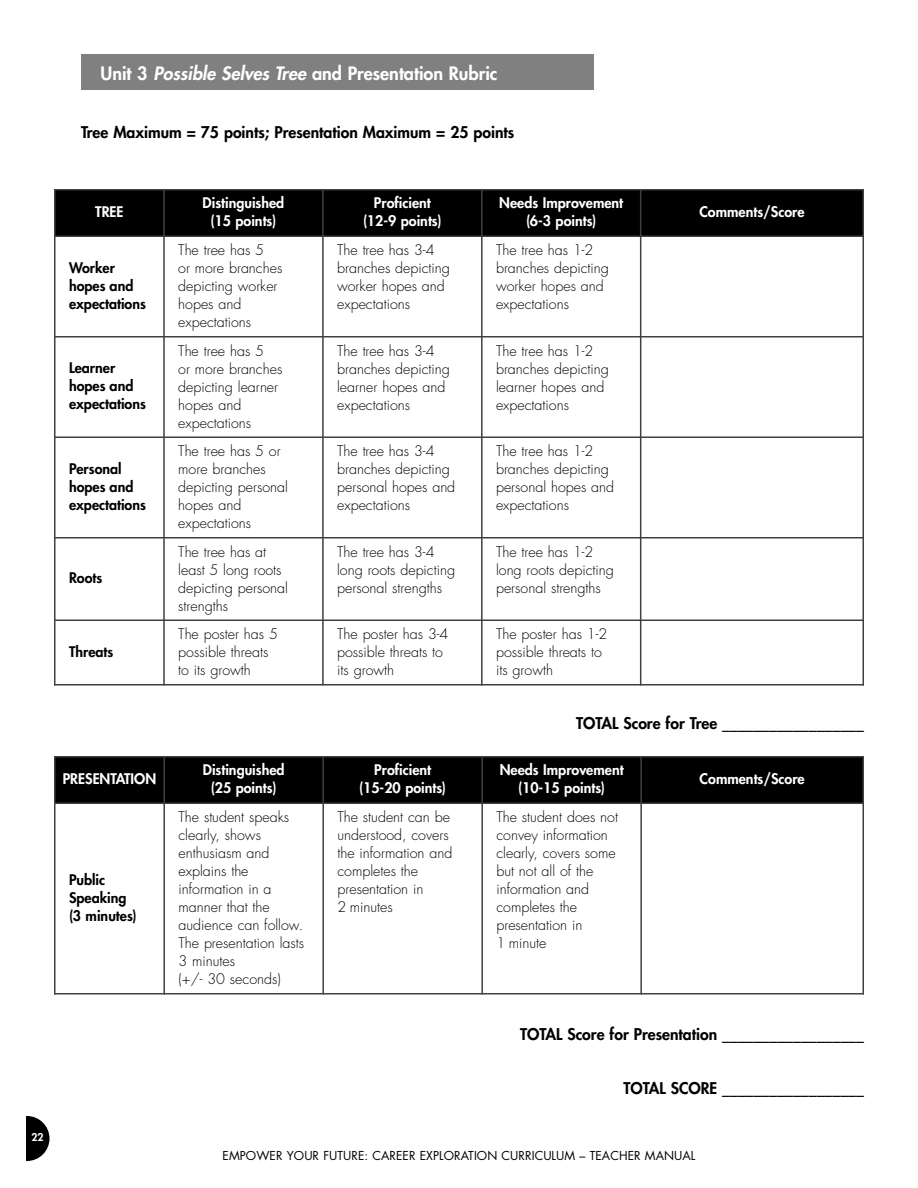
<style>
.page{position:relative;width:918px;height:1188px;background:#fff}
.page>*{position:absolute;margin:0;border:0;box-sizing:border-box;transform-origin:0 0}
.t1{font:800 18px "Futura";color:#fff}
.t2{font:800 15.75px "Futura";color:#000}
.t3{font:300 14.25px/18px "Futura";color:#000}
.t4{font:800 14.25px/18px "Futura";color:#fff;text-align:center}
.t5{font:800 14.25px/18px "Futura";color:#000}
.t6{font:12px "Futura";letter-spacing:.005em;color:#000}
.t7{font:800 10.5px "Futura";color:#fff}
.s1{font-style:italic}
</style>
<div class="page">
<div style="left:54px;top:756px;width:110px;height:47px;background:#000"></div>
<div style="left:164px;top:756px;width:159px;height:47px;background:#000"></div>
<div style="left:323px;top:756px;width:159px;height:47px;background:#000"></div>
<div style="left:482px;top:756px;width:159px;height:47px;background:#000"></div>
<div style="left:641px;top:756px;width:223px;height:47px;background:#000"></div>
<hr style="left:54px;top:756px;width:2px;height:238px;background:#404040">
<hr style="left:163px;top:756px;width:2px;height:238px;background:#404040">
<hr style="left:322px;top:756px;width:2px;height:238px;background:#404040">
<hr style="left:481px;top:756px;width:2px;height:238px;background:#404040">
<hr style="left:640px;top:756px;width:2px;height:238px;background:#404040">
<hr style="left:862px;top:756px;width:2px;height:238px;background:#404040">
<hr style="left:54px;top:756px;width:810px;height:2px;background:#404040">
<hr style="left:54px;top:802px;width:810px;height:2px;background:#404040">
<hr style="left:54px;top:993px;width:810px;height:1px;background:#404040">
<div style="left:4px;top:1116px;width:46px;height:45px;background:#000;border-radius:50%"></div>
<div style="left:0;top:1112px;width:26px;height:54px;background:#fff"></div>
<div style="left:81px;top:54px;width:513px;height:36px;background:#808080"></div>
<div style="left:54px;top:189px;width:110px;height:47px;background:#000"></div>
<div style="left:164px;top:189px;width:159px;height:47px;background:#000"></div>
<div style="left:323px;top:189px;width:159px;height:47px;background:#000"></div>
<div style="left:482px;top:189px;width:159px;height:47px;background:#000"></div>
<div style="left:641px;top:189px;width:223px;height:47px;background:#000"></div>
<hr style="left:54px;top:189px;width:2px;height:497px;background:#404040">
<hr style="left:163px;top:189px;width:2px;height:497px;background:#404040">
<hr style="left:322px;top:189px;width:2px;height:497px;background:#404040">
<hr style="left:481px;top:189px;width:2px;height:497px;background:#404040">
<hr style="left:640px;top:189px;width:1px;height:497px;background:#404040">
<hr style="left:862px;top:189px;width:2px;height:497px;background:#404040">
<hr style="left:54px;top:189px;width:810px;height:1px;background:#404040">
<hr style="left:54px;top:236px;width:810px;height:1px;background:#404040">
<hr style="left:54px;top:336px;width:810px;height:2px;background:#404040">
<hr style="left:54px;top:436px;width:810px;height:2px;background:#404040">
<hr style="left:54px;top:537px;width:810px;height:1px;background:#404040">
<hr style="left:54px;top:620px;width:810px;height:1px;background:#404040">
<hr style="left:54px;top:684px;width:810px;height:2px;background:#404040">
<p class="t1" style="left:100px;top:64px;width:398px">Unit 3 <span class="s1">Possible Selves Tree</span> and Presentation Rubric</p>
<p class="t2" style="left:81px;top:125px;width:435px">Tree Maximum = 75 points; Presentation Maximum = 25 points</p>
<p class="t7" style="left:31px;top:1132px;width:14px">22</p>
<p class="t4" style="left:95px;top:204px;width:30px">TREE</p>
<p class="t4" style="left:203px;top:195px;width:83px">Distinguished (15 points)</p>
<p class="t4" style="left:363px;top:195px;width:80px">Proficient (12-9 points)</p>
<p class="t4" style="left:499px;top:195px;width:125px">Needs Improvement (6-3 points)</p>
<p class="t4" style="left:699px;top:204px;width:107px">Comments/Score</p>
<p class="t5" style="left:69px;top:259px;width:78px">Worker hopes and expectations</p>
<p class="t3" style="left:178px;top:242px;width:106px">The tree has 5<br>or more branches depicting worker hopes and expectations</p>
<p class="t3" style="left:337px;top:242px;width:114px">The tree has 3-4 branches depicting worker hopes and expectations</p>
<p class="t3" style="left:496px;top:242px;width:114px">The tree has 1-2 branches depicting worker hopes and expectations</p>
<p class="t5" style="left:69px;top:360px;width:78px">Learner hopes and expectations</p>
<p class="t5" style="left:69px;top:460px;width:78px">Personal hopes and expectations</p>
<p class="t5" style="left:69px;top:570px;width:35px">Roots</p>
<p class="t5" style="left:69px;top:643px;width:46px">Threats</p>
<p class="t3" style="left:178px;top:343px;width:106px">The tree has 5<br>or more branches depicting learner hopes and expectations</p>
<p class="t3" style="left:337px;top:343px;width:114px">The tree has 3-4 branches depicting learner hopes and expectations</p>
<p class="t3" style="left:496px;top:343px;width:114px">The tree has 1-2 branches depicting learner hopes and expectations</p>
<p class="t3" style="left:178px;top:443px;width:111px">The tree has 5 or more branches depicting personal hopes and expectations</p>
<p class="t3" style="left:337px;top:443px;width:120px">The tree has 3-4 branches depicting personal hopes and expectations</p>
<p class="t3" style="left:496px;top:443px;width:120px">The tree has 1-2 branches depicting personal hopes and expectations</p>
<p class="t3" style="left:178px;top:544px;width:111px">The tree has at least 5 long roots depicting personal strengths</p>
<p class="t3" style="left:337px;top:544px;width:119px">The tree has 3-4 long roots depicting personal strengths</p>
<p class="t3" style="left:496px;top:544px;width:119px">The tree has 1-2 long roots depicting personal strengths</p>
<p class="t3" style="left:178px;top:626px;width:101px">The poster has 5 possible threats to its growth</p>
<p class="t3" style="left:337px;top:626px;width:113px">The poster has 3-4 possible threats to its growth</p>
<p class="t3" style="left:496px;top:626px;width:113px">The poster has 1-2 possible threats to its growth</p>
<p class="t2" style="left:576px;top:716px;width:289px">TOTAL Score for Tree __________________</p>
<p class="t4" style="left:63px;top:771px;width:95px">PRESENTATION</p>
<p class="t4" style="left:203px;top:762px;width:83px">Distinguished (25 points)</p>
<p class="t4" style="left:359px;top:762px;width:88px">Proficient (15-20 points)</p>
<p class="t4" style="left:500px;top:762px;width:125px">Needs Improvement (10-15 points)</p>
<p class="t4" style="left:700px;top:771px;width:107px">Comments/Score</p>
<p class="t5" style="left:69px;top:871px;width:69px">Public<br>Speaking (3 minutes)</p>
<p class="t3" style="left:178px;top:809px;width:127px">The student speaks clearly, shows enthusiasm and explains the information in a manner that the audience can follow.<br>The presentation lasts<br>3 minutes<br>(+/- 30 seconds)</p>
<p class="t3" style="left:337px;top:809px;width:116px">The student can be understood, covers the information and completes the presentation in<br>2 minutes</p>
<p class="t3" style="left:496px;top:809px;width:123px">The student does not convey information clearly, covers some but not all of the information and completes the presentation in<br>1 minute</p>
<p class="t2" style="left:520px;top:1026px;width:345px">TOTAL Score for Presentation __________________</p>
<p class="t2" style="left:623px;top:1080px;width:242px">TOTAL SCORE __________________</p>
<p class="t6" style="left:223px;top:1150px;width:474px">EMPOWER YOUR FUTURE: CAREER EXPLORATION CURRICULUM – TEACHER MANUAL</p>
</div>
